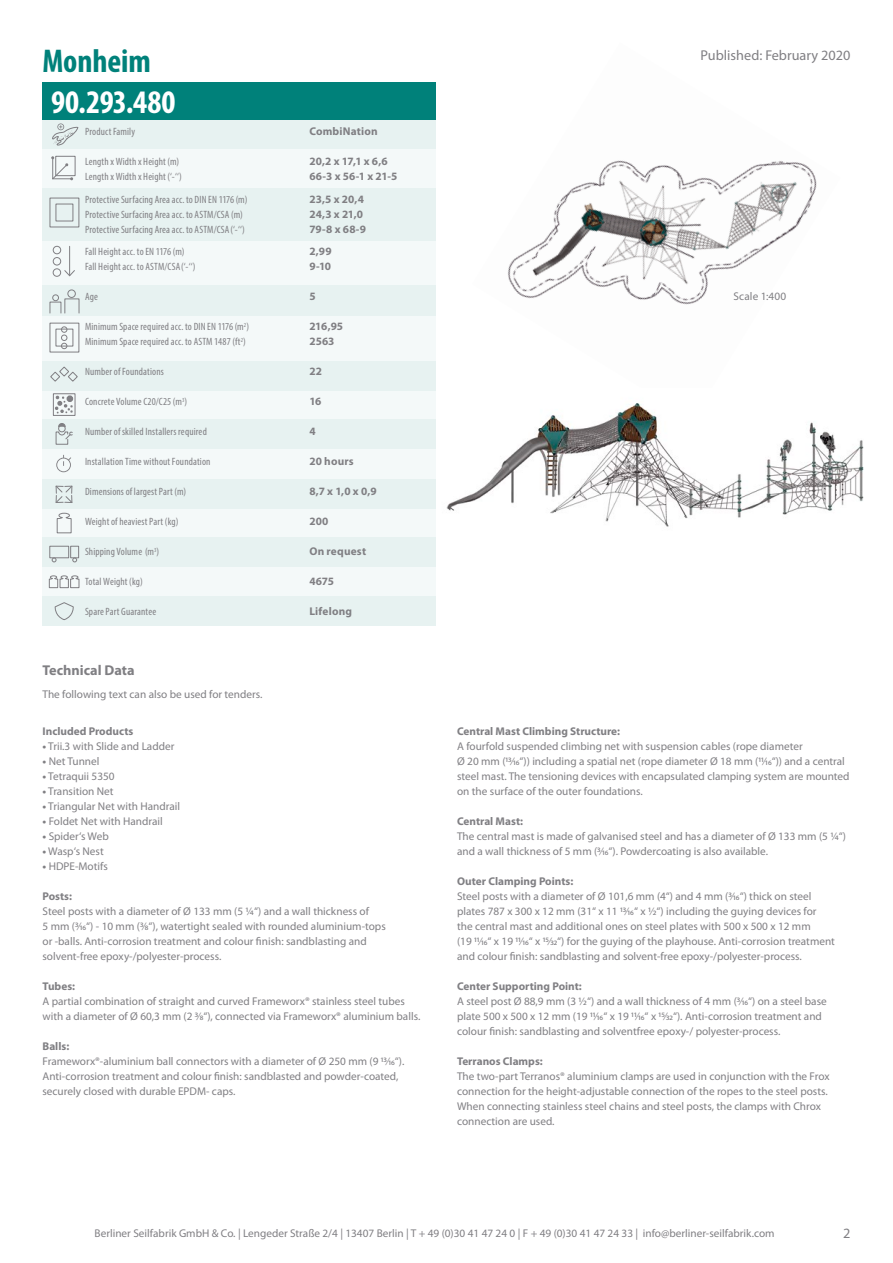
<style>
.page{position:relative;width:893px;height:1263px;background:#fff}
.page>*{position:absolute;margin:0;border:0;box-sizing:border-box;transform-origin:0 0}
.t1{font:700 condensed 33px "Myriad Pro";letter-spacing:-.005em;color:#fff}
.t2{font:700 condensed 33px "Myriad Pro";color:#00817a}
.t3{font:14.25px "Myriad Pro";color:#807f83}
.t4{font:700 14.25px "Myriad Pro";color:#807f83}
.t5{font:11.25px/15px "Myriad Pro";color:#807f83}
.t6{font:700 11.25px/15px "Myriad Pro";color:#807f83}
.t7{font:condensed 10.65px/15px "Myriad Pro";letter-spacing:.015em;color:#807f83}
.s1{font-weight:700}
</style>
<div class="page">
<img style="left:507px;top:160px;width:310px;height:145px">
<img style="left:446px;top:403px;width:418px;height:124px">
<div style="left:43px;top:120px;width:393px;height:32px;background:#e7f2f1"></div>
<div style="left:43px;top:82px;width:393px;height:38px;background:#00817a"></div>
<div style="left:43px;top:149px;width:393px;height:473px;background:#f4f9f9"></div>
<div style="left:43px;top:286px;width:393px;height:30px;background:#e7f2f1"></div>
<div style="left:43px;top:188px;width:393px;height:53px;background:#e7f2f1"></div>
<div style="left:43px;top:361px;width:393px;height:29px;background:#e7f2f1"></div>
<div style="left:43px;top:420px;width:393px;height:29px;background:#e7f2f1"></div>
<div style="left:43px;top:479px;width:393px;height:29px;background:#e7f2f1"></div>
<div style="left:43px;top:538px;width:393px;height:29px;background:#e7f2f1"></div>
<div style="left:43px;top:596px;width:393px;height:29px;background:#e7f2f1"></div>
<svg style="left:51px;top:156px;width:22px;height:24px"></svg>
<div style="left:50px;top:198px;width:29px;height:29px;border:1px solid #807f83"></div>
<div style="left:56px;top:204px;width:17px;height:17px;border:1px solid #807f83"></div>
<hr style="left:69px;top:246px;width:1px;height:30px;background:#807f83">
<svg style="left:64px;top:269px;width:11px;height:8px"></svg>
<div style="left:53px;top:268px;width:8px;height:9px;border:1px solid #807f83;border-radius:50%"></div>
<div style="left:53px;top:257px;width:8px;height:8px;border:1px solid #807f83;border-radius:50%"></div>
<div style="left:53px;top:246px;width:8px;height:8px;border:1px solid #807f83;border-radius:50%"></div>
<div style="left:50px;top:323px;width:29px;height:29px;border:1px solid #807f83"></div>
<div style="left:56px;top:329px;width:17px;height:17px;border:1px solid #807f83"></div>
<svg style="left:61px;top:335px;width:6px;height:14px"></svg>
<div style="left:61px;top:326px;width:6px;height:7px;border:1px solid #807f83;border-radius:50%"></div>
<div style="left:52px;top:294px;width:7px;height:7px;border:1px solid #807f83;border-radius:50%"></div>
<div style="left:50px;top:302px;width:11px;height:11px;border:1px solid #807f83"></div>
<div style="left:64px;top:298px;width:15px;height:15px;border:1px solid #807f83"></div>
<div style="left:67px;top:290px;width:9px;height:8px;border:1px solid #807f83;border-radius:50%"></div>
<svg style="left:52px;top:123px;width:27px;height:23px"></svg>
<div style="left:53px;top:393px;width:22px;height:23px;border:1px solid #807f83"></div>
<div style="left:67px;top:395px;width:6px;height:7px;border:4px solid #807f83;border-radius:50%"></div>
<svg style="left:55px;top:396px;width:18px;height:17px"></svg>
<svg style="left:56px;top:455px;width:15px;height:17px"></svg>
<svg style="left:50px;top:366px;width:28px;height:16px"></svg>
<svg style="left:55px;top:485px;width:18px;height:18px"></svg>
<div style="left:49px;top:546px;width:20px;height:12px;border:1px solid #807f83"></div>
<div style="left:70px;top:546px;width:9px;height:12px;border:1px solid #807f83"></div>
<svg style="left:52px;top:558px;width:4px;height:4px"></svg>
<svg style="left:72px;top:558px;width:5px;height:4px"></svg>
<svg style="left:54px;top:602px;width:20px;height:18px"></svg>
<svg style="left:56px;top:512px;width:16px;height:22px"></svg>
<svg style="left:49px;top:575px;width:31px;height:13px"></svg>
<svg style="left:55px;top:423px;width:18px;height:22px"></svg>
<h1 class="t2" style="left:43px;top:40px;width:110px">Monheim</h1>
<h1 class="t1" style="left:51px;top:81px;width:126px">90.293.480</h1>
<p class="t7" style="left:85px;top:124px;width:52px">Product Family</p>
<p class="t7" style="left:85px;top:154px;width:98px">Length x Width x Height (m)<br>Length x Width x Height (‘-‘‘)</p>
<p class="t7" style="left:85px;top:191px;width:164px">Protective Surfacing Area acc. to DIN EN 1176 (m)<br>Protective Surfacing Area acc. to ASTM/CSA (m)<br>Protective Surfacing Area acc. to ASTM/CSA(‘-‘‘)</p>
<p class="t7" style="left:85px;top:244px;width:112px">Fall Height acc. to EN 1176 (m)<br>Fall Height acc. to ASTM/CSA(‘-‘‘)</p>
<p class="t7" style="left:85px;top:289px;width:14px">Age</p>
<p class="t7" style="left:85px;top:319px;width:165px">Minimum Space required acc. to DIN EN 1176 (m<sup>2</sup>)<br>Minimum Space required acc. to ASTM 1487 (ft<sup>2</sup>)</p>
<p class="t7" style="left:85px;top:364px;width:80px">Number of Foundations</p>
<p class="t7" style="left:85px;top:394px;width:104px">Concrete Volume C20/C25 (m<sup>3</sup>)</p>
<p class="t7" style="left:85px;top:424px;width:123px">Number of skilled Installers required</p>
<p class="t7" style="left:85px;top:454px;width:127px">Installation Time without Foundation</p>
<p class="t7" style="left:85px;top:484px;width:103px">Dimensions of largest Part (m)</p>
<p class="t7" style="left:85px;top:514px;width:95px">Weight of heaviest Part (kg)</p>
<p class="t7" style="left:85px;top:544px;width:76px">Shipping Volume (m<sup>3</sup>)</p>
<p class="t7" style="left:85px;top:574px;width:59px">Total Weight (kg)</p>
<p class="t7" style="left:85px;top:604px;width:73px">Spare Part Guarantee</p>
<p class="t6" style="left:309px;top:123px;width:70px">CombiNation</p>
<p class="t6" style="left:309px;top:153px;width:90px">20,2 x 17,1 x 6,6<br>66-3 x 56-1 x 21-5</p>
<p class="t6" style="left:309px;top:191px;width:58px">23,5 x 20,4<br>24,3 x 21,0<br>79-8 x 68-9</p>
<p class="t6" style="left:309px;top:243px;width:24px">2,99<br>9-10</p>
<p class="t6" style="left:309px;top:288px;width:8px">5</p>
<p class="t6" style="left:309px;top:318px;width:35px">216,95<br>2563</p>
<p class="t6" style="left:309px;top:363px;width:14px">22</p>
<p class="t6" style="left:309px;top:393px;width:14px">16</p>
<p class="t6" style="left:309px;top:423px;width:8px">4</p>
<p class="t6" style="left:309px;top:453px;width:46px">20 hours</p>
<p class="t6" style="left:309px;top:483px;width:69px">8,7 x 1,0 x 0,9</p>
<p class="t6" style="left:309px;top:513px;width:21px">200</p>
<p class="t6" style="left:309px;top:543px;width:58px">On request</p>
<p class="t6" style="left:309px;top:573px;width:26px">4675</p>
<p class="t6" style="left:309px;top:603px;width:44px">Lifelong</p>
<p class="t4" style="left:43px;top:661px;width:94px">Technical Data</p>
<p class="t5" style="left:43px;top:686px;width:221px">The following text can also be used for tenders.</p>
<p class="t6" style="left:43px;top:723px;width:92px">Included Products</p>
<p class="t5" style="left:43px;top:739px;width:133px"><span class="s1">•</span> Trii.3 with Slide and Ladder</p>
<p class="t5" style="left:43px;top:754px;width:58px"><span class="s1">•</span> Net Tunnel</p>
<p class="t5" style="left:43px;top:769px;width:74px"><span class="s1">•</span> Tetraquii 5350</p>
<p class="t5" style="left:43px;top:784px;width:73px"><span class="s1">•</span> Transition Net</p>
<p class="t5" style="left:43px;top:799px;width:139px"><span class="s1">•</span> Triangular Net with Handrail</p>
<p class="t5" style="left:43px;top:814px;width:122px"><span class="s1">•</span> Foldet Net with Handrail</p>
<p class="t5" style="left:43px;top:829px;width:68px"><span class="s1">•</span> Spider‘s Web</p>
<p class="t5" style="left:43px;top:844px;width:63px"><span class="s1">•</span> Wasp‘s Nest</p>
<p class="t5" style="left:43px;top:859px;width:67px"><span class="s1">•</span> HDPE-Motifs</p>
<p class="t6" style="left:43px;top:888px;width:31px">Posts:</p>
<p class="t5" style="left:43px;top:904px;width:345px">Steel posts with a diameter of Ø 133 mm (5 1/4‘‘) and a wall thickness of<br>5 mm (3/16‘‘) - 10 mm (3/8‘‘), watertight sealed with rounded aluminium-tops or -balls. Anti-corrosion treatment and colour finish: sandblasting and solvent-free epoxy-/polyester-process.</p>
<p class="t6" style="left:43px;top:978px;width:34px">Tubes:</p>
<p class="t5" style="left:43px;top:994px;width:379px">A partial combination of straight and curved Frameworx® stainless steel tubes with a diameter of Ø 60,3 mm (2 3/8‘‘), connected via Frameworx® aluminium balls.</p>
<p class="t6" style="left:43px;top:1038px;width:28px">Balls:</p>
<p class="t5" style="left:43px;top:1053px;width:363px">Frameworx®-aluminium ball connectors with a diameter of Ø 250 mm (9 13/16‘‘).<br>Anti-corrosion treatment and colour finish: sandblasted and powder-coated, securely closed with durable EPDM- caps.</p>
<p class="t3" style="left:701px;top:46px;width:151px">Published: February 2020</p>
<p class="t5" style="left:733px;top:289px;width:54px">Scale 1:400</p>
<p class="t6" style="left:457px;top:723px;width:165px">Central Mast Climbing Structure:</p>
<p class="t5" style="left:457px;top:738px;width:394px">A fourfold suspended climbing net with suspension cables (rope diameter<br>Ø 20 mm (13/16‘‘)) including a spatial net (rope diameter Ø 18 mm (11/16‘‘)) and a central steel mast. The tensioning devices with encapsulated clamping system are mounted on the surface of the outer foundations.</p>
<p class="t6" style="left:457px;top:813px;width:67px">Central Mast:</p>
<p class="t5" style="left:457px;top:828px;width:390px">The central mast is made of galvanised steel and has a diameter of Ø 133 mm (5 1/4‘‘) and a wall thickness of 5 mm (3/16‘‘). Powdercoating is also available.</p>
<p class="t6" style="left:457px;top:873px;width:118px">Outer Clamping Points:</p>
<p class="t5" style="left:457px;top:888px;width:379px">Steel posts with a diameter of Ø 101,6 mm (4‘‘) and 4 mm (3/16‘‘) thick on steel plates 787 x 300 x 12 mm (31‘‘ x 11 13/16‘‘ x 1/2‘‘) including the guying devices for the central mast and additional ones on steel plates with 500 x 500 x 12 mm<br>(19 11/16‘‘ x 19 11/16‘‘ x 15/32‘‘) for the guying of the playhouse. Anti-corrosion treatment and colour finish: sandblasting and solvent-free epoxy-/polyester-process.</p>
<p class="t6" style="left:457px;top:978px;width:126px">Center Supporting Point:</p>
<p class="t5" style="left:457px;top:993px;width:371px">A steel post Ø 88,9 mm (3 1/2‘‘) and a wall thickness of 4 mm (3/16‘‘) on a steel base plate 500 x 500 x 12 mm (19 11/16‘‘ x 19 11/16‘‘ x 15/32‘‘). Anti-corrosion treatment and colour finish: sandblasting and solventfree epoxy-/ polyester-process.</p>
<p class="t6" style="left:457px;top:1053px;width:87px">Terranos Clamps:</p>
<p class="t5" style="left:457px;top:1068px;width:374px">The two-part Terranos® aluminium clamps are used in conjunction with the Frox connection for the height-adjustable connection of the ropes to the steel posts.<br>When connecting stainless steel chains and steel posts, the clamps with Chrox connection are used.</p>
<p class="t5" style="left:95px;top:1226px;width:681px">Berliner Seilfabrik GmbH &amp; Co. | Lengeder Straße 2/4 | 13407 Berlin | T + 49 (0)30 41 47 24 0 | F + 49 (0)30 41 47 24 33 | info@berliner-seilfabrik.com</p>
<p class="t3" style="left:843px;top:1224px;width:9px">2</p>
</div>
